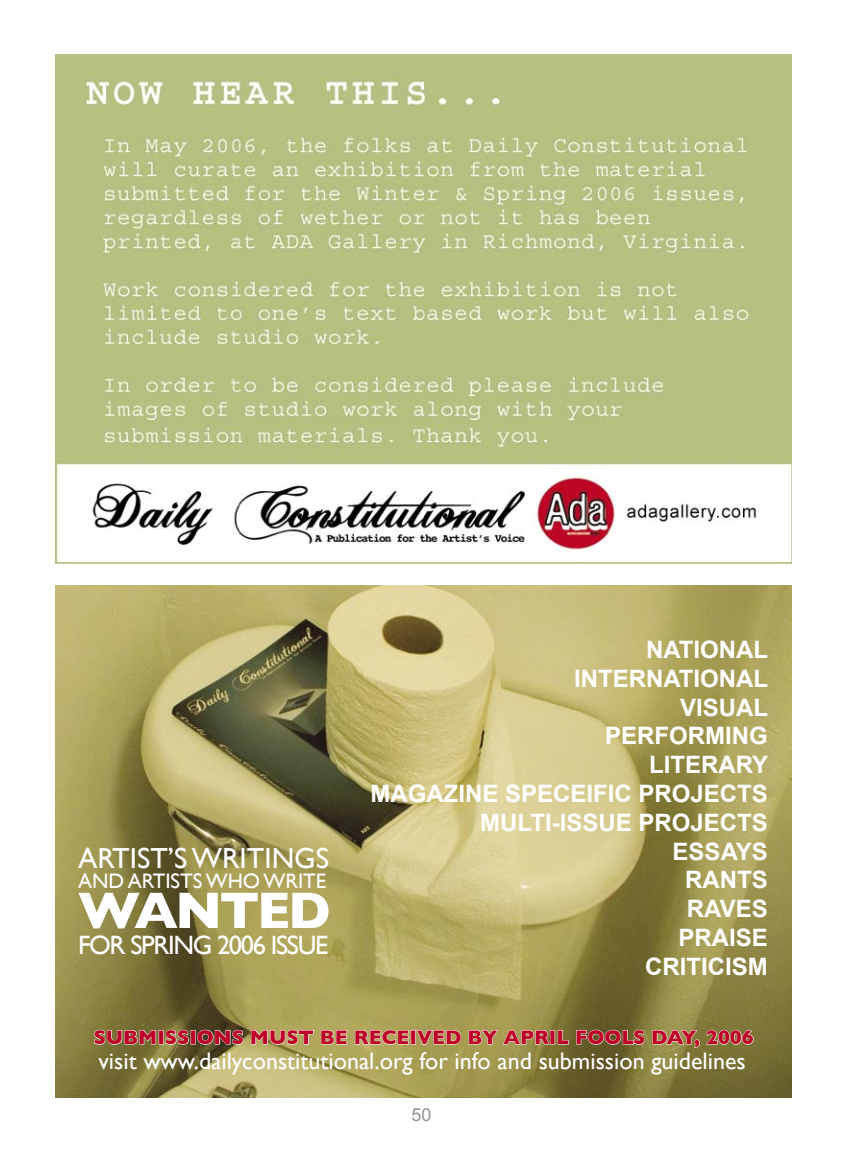
<style>
.page{position:relative;width:864px;height:1152px;background:#fff}
.page>*{position:absolute;margin:0;border:0;box-sizing:border-box;transform-origin:0 0}
.t1{font:700 52px "Gill Sans";letter-spacing:-.05em;color:#fff}
.t2{font:29px "Gill Sans";color:#fff}
.t3{font:26.4px "Gill Sans";letter-spacing:-.05em;color:#fff}
.t4{font:700 24px "Arial";color:#fff}
.t5{font:24px "Gill Sans";color:#fff}
.t6{font:21px "Gill Sans";color:#fff}
.t7{font:700 20px "Gill Sans";color:#be0028}
.t8{font:18px "Arial";color:#939393}
</style>
<div class="page">
<img style="left:55px;top:585px;width:737px;height:513px">
<svg style="left:94px;top:1029px;width:63px;height:16px"></svg>
<svg style="left:165px;top:1029px;width:24px;height:16px"></svg>
<svg style="left:197px;top:1029px;width:47px;height:16px"></svg>
<svg style="left:251px;top:1029px;width:63px;height:16px"></svg>
<svg style="left:321px;top:1029px;width:27px;height:16px"></svg>
<svg style="left:354px;top:1029px;width:55px;height:16px"></svg>
<div style="left:411px;top:1030px;width:5px;height:15px;border:1px solid #fff"></div>
<svg style="left:416px;top:1029px;width:46px;height:16px"></svg>
<svg style="left:468px;top:1029px;width:82px;height:16px"></svg>
<div style="left:550px;top:1030px;width:5px;height:15px;border:1px solid #fff"></div>
<svg style="left:557px;top:1030px;width:12px;height:15px"></svg>
<svg style="left:576px;top:1029px;width:69px;height:16px"></svg>
<svg style="left:652px;top:1029px;width:102px;height:20px;background:#a19b68"></svg>
<img style="left:55px;top:54px;width:737px;height:510px">
<p class="t2" style="left:78px;top:841px;width:253px">ARTIST’S WRITINGS</p>
<p class="t6" style="left:78px;top:869px;width:250px">AND ARTISTS WHO WRITE</p>
<p class="t1" style="left:78px;top:880px;width:254px">WANTED</p>
<p class="t3" style="left:78px;top:930px;width:252px">FOR SPRING 2006 ISSUE</p>
<p class="t4" style="left:646px;top:636px;width:124px">NATIONAL</p>
<p class="t4" style="left:574px;top:665px;width:196px">INTERNATIONAL</p>
<p class="t4" style="left:680px;top:694px;width:90px">VISUAL</p>
<p class="t4" style="left:605px;top:723px;width:164px">PERFORMING</p>
<p class="t4" style="left:649px;top:751px;width:121px">LITERARY</p>
<p class="t4" style="left:370px;top:780px;width:399px">MAGAZINE SPECEIFIC PROJECTS</p>
<p class="t4" style="left:480px;top:809px;width:289px">MULTI-ISSUE PROJECTS</p>
<p class="t4" style="left:673px;top:838px;width:97px">ESSAYS</p>
<p class="t4" style="left:685px;top:867px;width:84px">RANTS</p>
<p class="t4" style="left:687px;top:895px;width:82px">RAVES</p>
<p class="t4" style="left:678px;top:924px;width:91px">PRAISE</p>
<p class="t4" style="left:645px;top:953px;width:124px">CRITICISM</p>
<p class="t7" style="left:94px;top:1026px;width:661px">SUBMISSIONS MUST BE RECEIVED BY APRIL FOOLS DAY, 2006</p>
<p class="t5" style="left:98px;top:1047px;width:649px">visit www.dailyconstitutional.org for info and submission guidelines</p>
<p class="t8" style="left:411px;top:1105px;width:22px">50</p>
</div>
